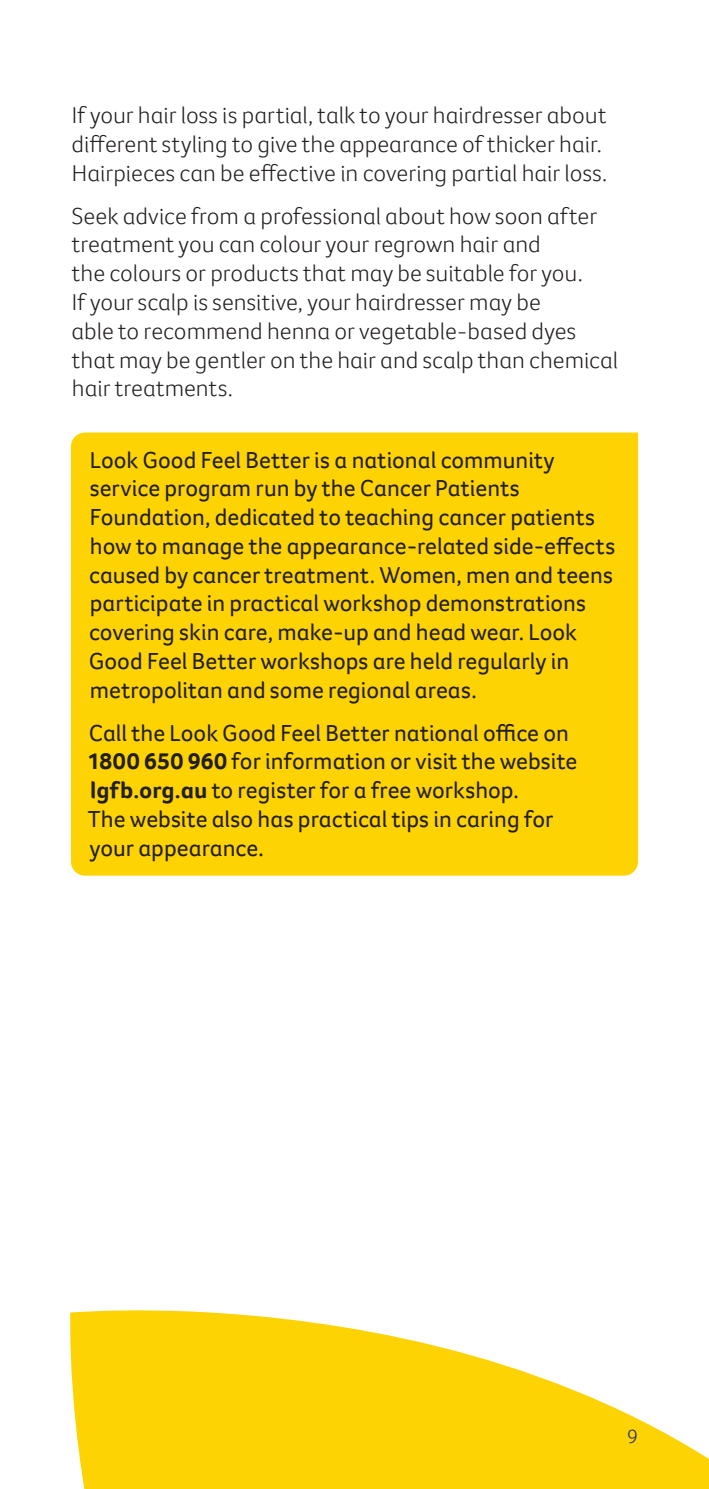
<style>
.page{position:relative;width:709px;height:1489px;background:#fff}
.page>*{position:absolute;margin:0;border:0;box-sizing:border-box;transform-origin:0 0}
.bodycopy{font:23.75px/28.8px "Foco CC";color:#231f20}
.bodycopy-2{font:300 23.75px/28.8px "Foco CC";color:#231f20}
.t1{font:300 20px "Foco CC";color:#1d2779}
.s1{font-weight:700}
</style>
<div class="page">
<svg style="left:70px;top:1310px;width:639px;height:178px;fill:#fed304"></svg>
<div style="left:71px;top:432px;width:567px;height:443px;background:#fed304"></div>
<p class="bodycopy-2" style="left:72px;top:101px;width:537px">If your hair loss is partial, talk to your hairdresser about different styling to give the appearance of thicker hair.<br>Hairpieces can be effective in covering partial hair loss.</p>
<p class="bodycopy-2" style="left:72px;top:201px;width:548px">Seek advice from a professional about how soon after treatment you can colour your regrown hair and<br>the colours or products that may be suitable for you.<br>If your scalp is sensitive, your hairdresser may be<br>able to recommend henna or vegetable-based dyes that may be gentler on the hair and scalp than chemical hair treatments.</p>
<p class="bodycopy" style="left:89px;top:445px;width:528px">Look Good Feel Better is a national community service program run by the Cancer Patients Foundation, dedicated to teaching cancer patients how to manage the appearance-related side-effects caused by cancer treatment. Women, men and teens participate in practical workshop demonstrations covering skin care, make-up and head wear. Look Good Feel Better workshops are held regularly in metropolitan and some regional areas.</p>
<p class="bodycopy" style="left:87px;top:718px;width:492px">Call the Look Good Feel Better national office on <span class="s1">1800 650 960</span> for information or visit the website <span class="s1">lgfb.org.au</span> to register for a free workshop.<br>The website also has practical tips in caring for your appearance.</p>
<p class="t1" style="left:627px;top:1422px;width:12px">9</p>
</div>
